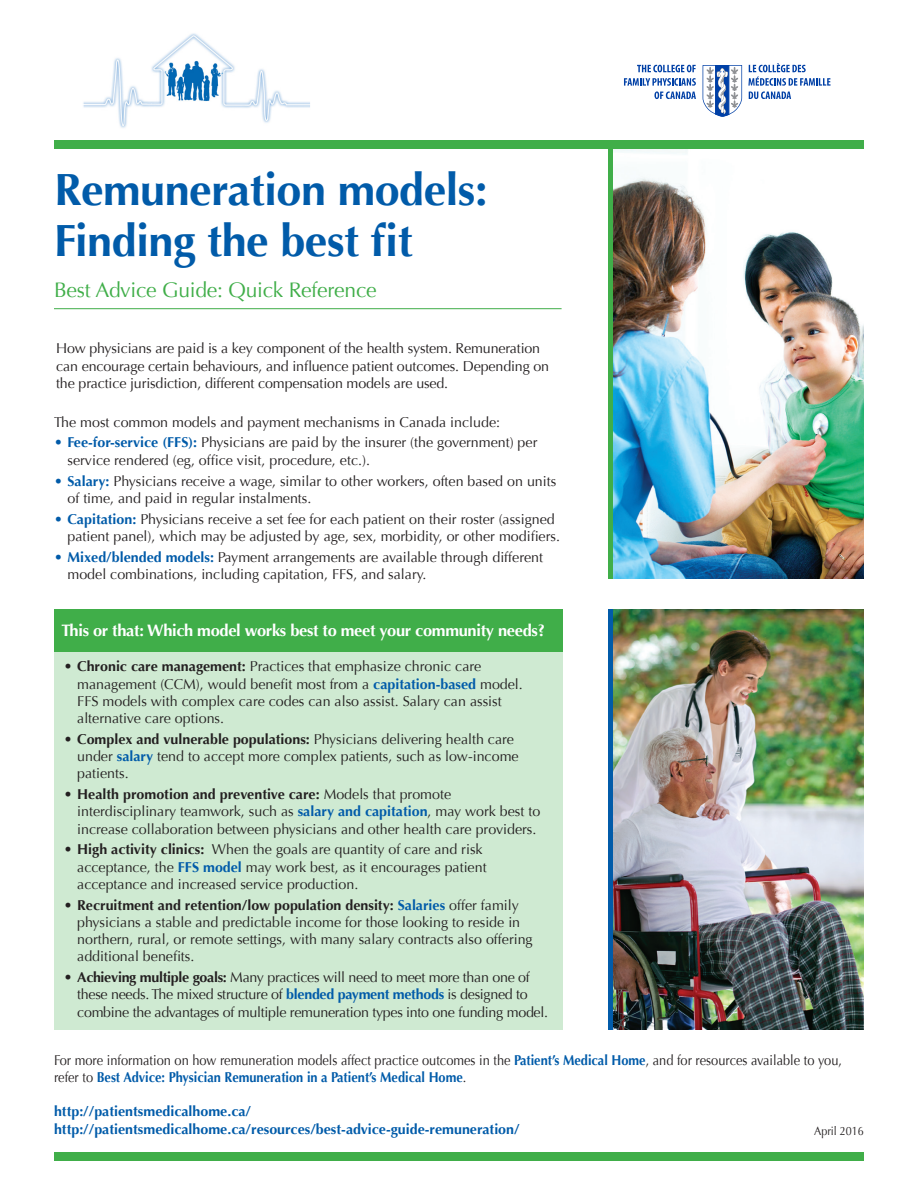
<style>
.page{position:relative;width:918px;height:1188px;background:#fff}
.page>*{position:absolute;margin:0;border:0;box-sizing:border-box;transform-origin:0 0}
.t1{font:700 45px/51px "Optima";letter-spacing:-.01em;color:#015ba9}
.t2{font:21px "Optima";letter-spacing:-.01em;color:#40ae49}
.t3{font:700 16.5px "Optima";letter-spacing:-.02em;color:#fff}
.t4{font:14.25px/17.2px "Optima";color:#231f20}
.t5{font:14.25px/17.2px "Optima";letter-spacing:-.02em;color:#231f20}
.t6{font:14.25px/16.5px "Optima";color:#231f20;scale:.9 1}
.t7{font:700 14.25px "Optima";color:#015ba9}
.t8{font:12px "Optima";color:#231f20;scale:.9 1}
.s1{font-weight:700;color:#015ba9}
.s2{font-weight:700}
</style>
<div class="page">
<img style="left:612px;top:149px;width:252px;height:430px">
<svg style="left:637px;top:65px;width:59px;height:7px"></svg>
<svg style="left:624px;top:78px;width:72px;height:21px"></svg>
<svg style="left:702px;top:63px;width:129px;height:54px"></svg>
<img style="left:84px;top:33px;width:226px;height:95px">
<div style="left:54px;top:140px;width:810px;height:9px;background:#40ae49"></div>
<img style="left:613px;top:609px;width:251px;height:420px">
<div style="left:54px;top:609px;width:509px;height:420px;background:#cfead2"></div>
<div style="left:54px;top:609px;width:509px;height:42px;background:#40ae49"></div>
<hr style="left:608px;top:145px;width:4px;height:434px;background:#40ae49">
<div style="left:608px;top:609px;width:5px;height:420px;background:#015ba9"></div>
<div style="left:54px;top:1152px;width:810px;height:9px;background:#40ae49"></div>
<hr style="left:54px;top:308px;width:508px;height:1px;background:#40ae49">
<p class="t1" style="left:54px;top:164px;width:435px">Remuneration models:<br>Finding the best fit</p>
<p class="t2" style="left:54px;top:278px;width:324px">Best Advice Guide: Quick Reference</p>
<p class="t4" style="left:56px;top:340px;width:495px">How physicians are paid is a key component of the health system. Remuneration can encourage certain behaviours, and influence patient outcomes. Depending on the practice jurisdiction, different compensation models are used.</p>
<p class="t4" style="left:54px;top:413px;width:448px">The most common models and payment mechanisms in Canada include:</p>
<p class="t4" style="left:68px;top:434px;width:471px;text-indent:-14px"><span class="s1">• Fee-for-service (FFS):</span> Physicians are paid by the insurer (the government) per service rendered (eg, office visit, procedure, etc.).</p>
<p class="t4" style="left:68px;top:472px;width:490px;text-indent:-14px"><span class="s1">• Salary:</span> Physicians receive a wage, similar to other workers, often based on units of time, and paid in regular instalments.</p>
<p class="t4" style="left:68px;top:510px;width:494px;text-indent:-14px"><span class="s1">• Capitation:</span> Physicians receive a set fee for each patient on their roster (assigned patient panel), which may be adjusted by age, sex, morbidity, or other modifiers.</p>
<p class="t4" style="left:68px;top:548px;width:477px;text-indent:-14px"><span class="s1">• Mixed/blended models:</span> Payment arrangements are available through different model combinations, including capitation, FFS, and salary.</p>
<p class="t3" style="left:62px;top:621px;width:485px">This or that: Which model works best to meet your community needs?</p>
<p class="t4" style="left:77px;top:658px;width:447px;text-indent:-14px"><span class="s2">• Chronic care management:</span> Practices that emphasize chronic care management (CCM), would benefit most from a <span class="s1">capitation-based</span> model.<br>FFS models with complex care codes can also assist. Salary can assist alternative care options.</p>
<p class="t4" style="left:77px;top:731px;width:443px;text-indent:-14px"><span class="s2">• Complex and vulnerable populations:</span> Physicians delivering health care under <span class="s1">salary</span> tend to accept more complex patients, such as low-income patients.</p>
<p class="t4" style="left:77px;top:786px;width:465px;text-indent:-14px"><span class="s2">• Health promotion and preventive care:</span> Models that promote interdisciplinary teamwork, such as <span class="s1">salary and capitation</span>, may work best to increase collaboration between physicians and other health care providers.</p>
<p class="t4" style="left:77px;top:841px;width:411px;text-indent:-14px"><span class="s2">• High activity clinics:</span> When the goals are quantity of care and risk acceptance, the <span class="s1">FFS model</span> may work best, as it encourages patient acceptance and increased service production.</p>
<p class="t4" style="left:77px;top:896px;width:457px;text-indent:-14px"><span class="s2">• Recruitment and retention/low population density:</span> <span class="s1">Salaries</span> offer family physicians a stable and predictable income for those looking to reside in northern, rural, or remote settings, with many salary contracts also offering additional benefits.</p>
<p class="t5" style="left:77px;top:969px;width:472px;text-indent:-14px"><span class="s2">• Achieving multiple goals:</span> Many practices will need to meet more than one of these needs. The mixed structure of <span class="s1">blended payment methods</span> is designed to combine the advantages of multiple remuneration types into one funding model.</p>
<p class="t6" style="left:54px;top:1052px;width:877px">For more information on how remuneration models affect practice outcomes in the <span class="s1">Patient’s Medical Home</span>, and for resources available to you, refer to <span class="s1">Best Advice: Physician Remuneration in a Patient’s Medical Home</span>.</p>
<p class="t7" style="left:54px;top:1103px;width:199px">http://patientsmedicalhome.ca/</p>
<p class="t7" style="left:54px;top:1121px;width:467px">http://patientsmedicalhome.ca/resources/best-advice-guide-remuneration/</p>
<p class="t8" style="left:814px;top:1124px;width:57px">April 2016</p>
</div>
